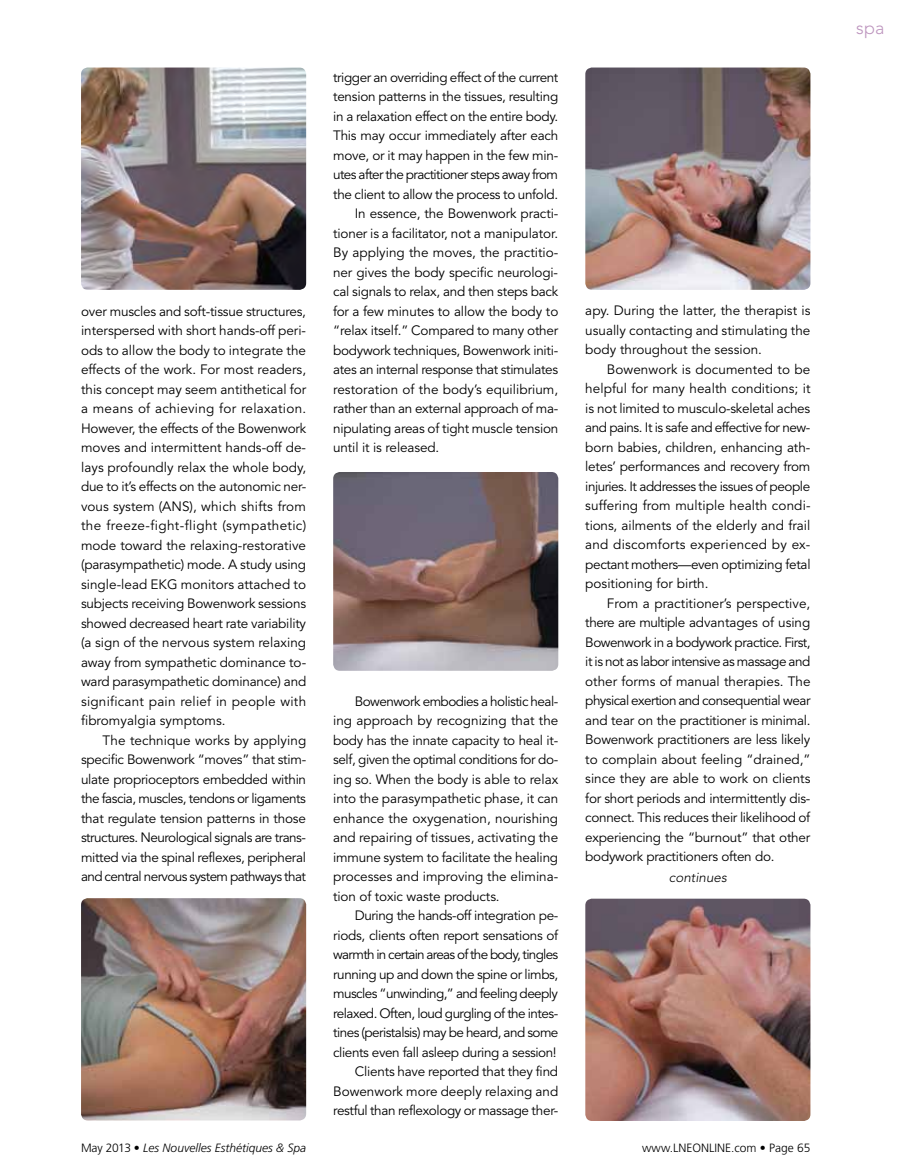
<style>
.page{position:relative;width:905px;height:1175px;background:#fff}
.page>*{position:absolute;margin:0;border:0;box-sizing:border-box;transform-origin:0 0}
.t1{font:300 18px "Avenir";color:#bd95be}
.t2{font:13.5px/19.5px "Avenir";letter-spacing:-.02em;color:#000;text-align:justify}
.t3{font:13.5px "Avenir";color:#000}
.t4{font:13.5px "Avenir";letter-spacing:-.045em;color:#000}
.t5{font:italic 300 13.5px "Avenir";color:#000}
.t6{font:italic 300 12px "Frutiger";color:#000}
.t7{font:300 12px "Frutiger";color:#000}
.s1{font-style:normal}
</style>
<div class="page">
<img style="left:81px;top:68px;width:225px;height:222px">
<img style="left:81px;top:898px;width:225px;height:222px">
<img style="left:333px;top:472px;width:225px;height:199px">
<img style="left:585px;top:68px;width:225px;height:222px">
<img style="left:585px;top:898px;width:225px;height:222px">
<p class="t2" style="left:81px;top:302px;width:227px">over muscles and soft-tissue structures, interspersed with short hands-off peri&shy;ods to allow the body to integrate the effects of the work. For most readers, this concept may seem antithetical for a means of achieving for relaxation.<br>However, the effects of the Bowenwork moves and intermittent hands-off de&shy;lays profoundly relax the whole body, due to it’s effects on the autonomic ner&shy;vous system (ANS), which shifts from the freeze-fight-flight (sympathetic) mode toward the relaxing-restorative (parasympathetic) mode. A study using single-lead EKG monitors attached to subjects receiving Bowenwork sessions showed decreased heart rate variability (a sign of the nervous system relaxing away from sympathetic dominance to&shy;ward parasympathetic dominance) and significant pain relief in people with fibromyalgia symptoms.</p>
<p class="t2" style="left:81px;top:731px;width:227px;text-indent:22px">The technique works by applying specific Bowenwork “moves” that stim&shy;ulate proprioceptors embedded within the fascia, muscles, tendons or ligaments that regulate tension patterns in those structures. Neurological signals are trans&shy;mitted via the spinal reflexes, peripheral and central nervous system pathways that</p>
<p class="t2" style="left:333px;top:67px;width:227px">trigger an overriding effect of the current</p>
<p class="t2" style="left:333px;top:87px;width:227px">tension patterns in the tissues, resulting</p>
<p class="t2" style="left:333px;top:106px;width:226px">in a relaxation effect on the entire body.</p>
<p class="t2" style="left:333px;top:126px;width:227px">This may occur immediately after each</p>
<p class="t2" style="left:333px;top:145px;width:226px">move, or it may happen in the few min-</p>
<p class="t4" style="left:333px;top:167px;width:226px">utes after the practitioner steps away from</p>
<p class="t2" style="left:333px;top:184px;width:226px">the client to allow the process to unfold.</p>
<p class="t2" style="left:355px;top:204px;width:205px">In essence, the Bowenwork practi-</p>
<p class="t2" style="left:333px;top:223px;width:226px">tioner is a facilitator, not a manipulator.</p>
<p class="t3" style="left:333px;top:245px;width:226px">By applying the moves, the practitio-</p>
<p class="t2" style="left:333px;top:262px;width:226px">ner gives the body specific neurologi-</p>
<p class="t2" style="left:333px;top:282px;width:227px">cal signals to relax, and then steps back</p>
<p class="t2" style="left:333px;top:301px;width:227px">for a few minutes to allow the body to</p>
<p class="t2" style="left:333px;top:321px;width:227px">“relax itself.” Compared to many other</p>
<p class="t2" style="left:333px;top:340px;width:226px">bodywork techniques, Bowenwork initi-</p>
<p class="t2" style="left:333px;top:360px;width:226px">ates an internal response that stimulates</p>
<p class="t3" style="left:333px;top:381px;width:226px">restoration of the body’s equilibrium,</p>
<p class="t2" style="left:333px;top:399px;width:227px">rather than an external approach of ma-</p>
<p class="t2" style="left:333px;top:418px;width:227px">nipulating areas of tight muscle tension</p>
<p class="t2" style="left:333px;top:438px;width:108px">until it is released.</p>
<p class="t2" style="left:333px;top:691px;width:227px;text-indent:22px">Bowenwork embodies a holistic heal&shy;ing approach by recognizing that the body has the innate capacity to heal it&shy;self, given the optimal conditions for do&shy;ing so. When the body is able to relax into the parasympathetic phase, it can enhance the oxygenation, nourishing and repairing of tissues, activating the immune system to facilitate the healing processes and improving the elimina&shy;tion of toxic waste products.</p>
<p class="t2" style="left:333px;top:906px;width:227px;text-align:right">During the hands-off integration pe&shy;riods, clients often report sensations of warmth in certain areas of the body, tingles running up and down the spine or limbs, muscles “unwinding,” and feeling deeply relaxed. Often, loud gurgling of the intes&shy;tines (peristalsis) may be heard, and some clients even fall asleep during a session!<br>Clients have reported that they find Bowenwork more deeply relaxing and restful than reflexology or massage ther-</p>
<p class="t2" style="left:585px;top:301px;width:227px">apy. During the latter, the therapist is usually contacting and stimulating the body throughout the session.</p>
<p class="t2" style="left:585px;top:360px;width:227px;text-indent:22px">Bowenwork is documented to be helpful for many health conditions; it is not limited to musculo-skeletal aches and pains. It is safe and effective for new&shy;born babies, children, enhancing ath&shy;letes’ performances and recovery from injuries. It addresses the issues of people suffering from multiple health condi&shy;tions, ailments of the elderly and frail and discomforts experienced by ex&shy;pectant mothers—even optimizing fetal positioning for birth.</p>
<p class="t2" style="left:585px;top:594px;width:227px;text-indent:22px">From a practitioner’s perspective, there are multiple advantages of using Bowenwork in a bodywork practice. First, it is not as labor intensive as massage and other forms of manual therapies. The physical exertion and consequential wear and tear on the practitioner is minimal.<br>Bowenwork practitioners are less likely to complain about feeling “drained,” since they are able to work on clients for short periods and intermittently dis&shy;connect. This reduces their likelihood of experiencing the “burnout” that other bodywork practitioners often do.</p>
<p class="t5" style="left:668px;top:869px;width:60px">continues</p>
<p class="t6" style="left:81px;top:1141px;width:226px"><span class="s1">May 2013 •</span> Les Nouvelles Esthétiques &amp; Spa</p>
<p class="t7" style="left:642px;top:1141px;width:170px">www.lneonline.com • Page 65</p>
<h1 class="t1" style="left:856px;top:17px;width:30px">spa</h1>
</div>
